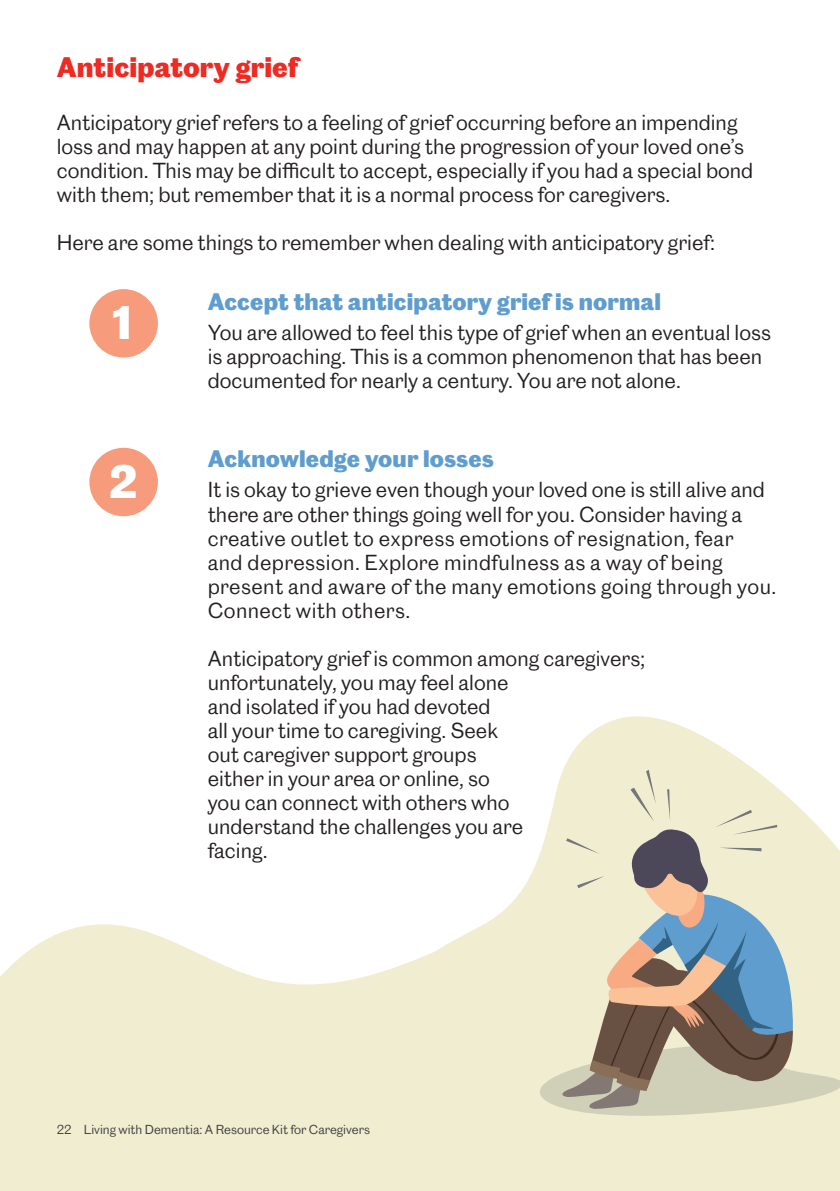
<style>
.page{position:relative;width:840px;height:1191px;background:#fff}
.page>*{position:absolute;margin:0;border:0;box-sizing:border-box;transform-origin:0 0}
.t1{font:700 43.2px "Caslon Doric";color:#fff}
.t2{font:700 26px "Caslon Doric";color:#ee2a23}
.t3{font:700 22px "Caslon Doric";letter-spacing:.005em;color:#5f9dce}
.t4{font:20px/24px "Caslon Doric";color:#231f20}
.t5{font:20px/24px "Caslon Doric";letter-spacing:.02em;color:#231f20}
.t6{font:12px "Caslon Doric";color:#3e3e3f}
</style>
<div class="page">
<svg style="left:513px;top:716px;width:326px;height:475px;fill:#f0edd1"></svg>
<svg style="left:0;top:901px;width:732px;height:290px;fill:#f0edd1"></svg>
<div style="left:89px;top:289px;width:69px;height:68px;background:#f69b7b;border-radius:50%"></div>
<div style="left:89px;top:448px;width:69px;height:68px;background:#f69b7b;border-radius:50%"></div>
<svg style="left:539px;top:770px;width:300px;height:345px;background:#c7c5b5"></svg>
<p class="t2" style="left:57px;top:46px;width:243px">Anticipatory grief</p>
<p class="t4" style="left:57px;top:109px;width:697px">Anticipatory grief refers to a feeling of grief occurring before an impending loss and may happen at any point during the progression of your loved one’s condition. This may be difficult to accept, especially if you had a special bond with them; but remember that it is a normal process for caregivers.</p>
<p class="t4" style="left:57px;top:229px;width:659px">Here are some things to remember when dealing with anticipatory grief:</p>
<p class="t3" style="left:207px;top:284px;width:454px">Accept that anticipatory grief is normal</p>
<p class="t4" style="left:207px;top:319px;width:564px">You are allowed to feel this type of grief when an eventual loss is approaching. This is a common phenomenon that has been documented for nearly a century. You are not alone.</p>
<p class="t1" style="left:113px;top:288px;width:21px">1</p>
<p class="t1" style="left:109px;top:447px;width:30px">2</p>
<p class="t3" style="left:207px;top:441px;width:288px">Acknowledge your losses</p>
<p class="t5" style="left:207px;top:476px;width:569px">It is okay to grieve even though your loved one is still alive and there are other things going well for you. Consider having a creative outlet to express emotions of resignation, fear<br>and depression. Explore mindfulness as a way of being present and aware of the many emotions going through you.<br>Connect with others.</p>
<p class="t4" style="left:207px;top:644px;width:439px">Anticipatory grief is common among caregivers; unfortunately, you may feel alone<br>and isolated if you had devoted<br>all your time to caregiving. Seek<br>out caregiver support groups<br>either in your area or online, so<br>you can connect with others who<br>understand the challenges you are<br>facing.</p>
<p class="t6" style="left:57px;top:1120px;width:314px">22 Living with Dementia: A Resource Kit for Caregivers</p>
</div>
